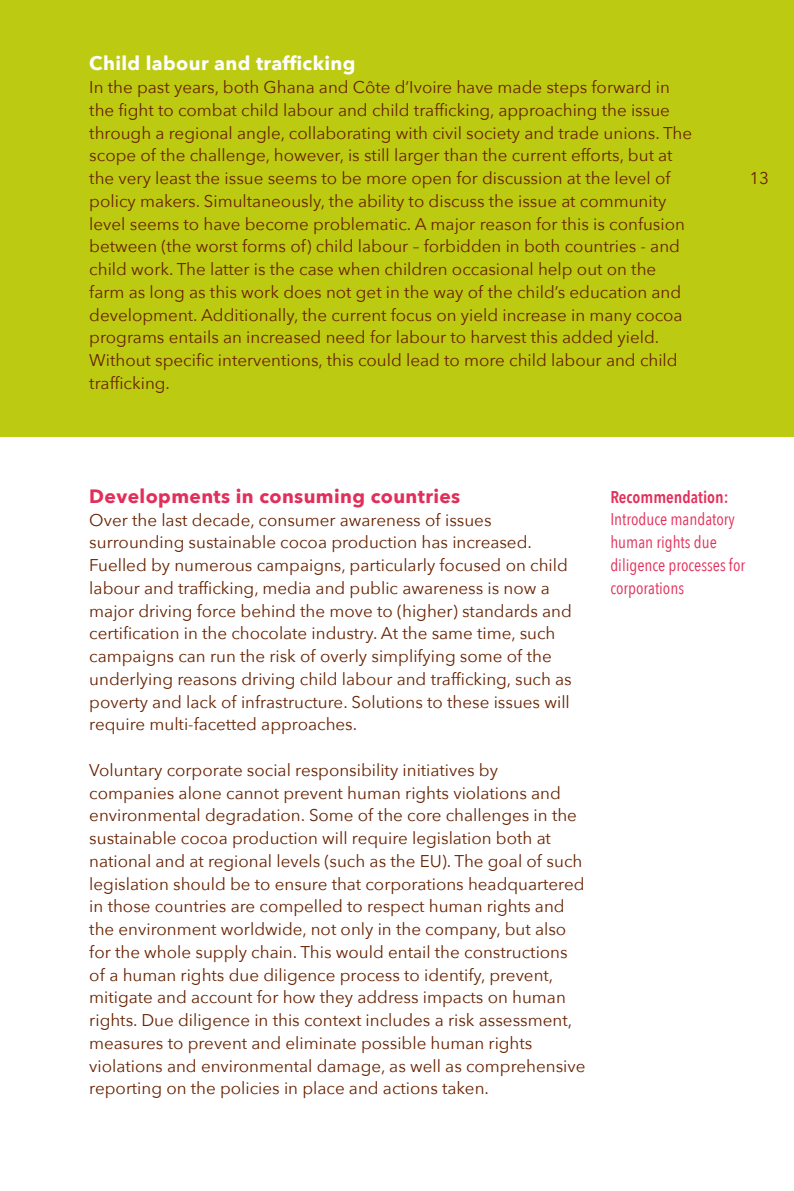
<style>
.page{position:relative;width:794px;height:1191px;background:#fff}
.page>*{position:absolute;margin:0;border:0;box-sizing:border-box;transform-origin:0 0}
.t1{font:700 19.25px "Avenir Next";letter-spacing:.02em;color:#e22f5a}
.t2{font:700 19.25px "Avenir Next";letter-spacing:.02em;color:#fff}
.t3{font:16.97px/22.8px "Avenir Next";color:#682200}
.t4{font:16.97px/22.8px "Avenir Next Condensed";color:#e22f5a}
.t5{font:600 16.97px "Avenir Next Condensed";color:#e22f5a}
</style>
<div class="page">
<div style="left:1px;top:0;width:793px;height:437px;background:#bdca12"></div>
<p class="t2" style="left:89px;top:47px;width:268px">Child labour and trafficking</p>
<p class="t3" style="left:89px;top:75px;width:604px">In the past years, both Ghana and Côte d’Ivoire have made steps forward in the fight to combat child labour and child trafficking, approaching the issue through a regional angle, collaborating with civil society and trade unions. The scope of the challenge, however, is still larger than the current efforts, but at the very least the issue seems to be more open for discussion at the level of policy makers. Simultaneously, the ability to discuss the issue at community level seems to have become problematic. A major reason for this is confusion between (the worst forms of) child labour – forbidden in both countries - and child work. The latter is the case when children occasional help out on the farm as long as this work does not get in the way of the child’s education and development. Additionally, the current focus on yield increase in many cocoa programs entails an increased need for labour to harvest this added yield.<br>Without specific interventions, this could lead to more child labour and child trafficking.</p>
<p class="t3" style="left:749px;top:166px;width:21px">13</p>
<p class="t1" style="left:89px;top:479px;width:372px">Developments in consuming countries</p>
<p class="t3" style="left:89px;top:507px;width:484px">Over the last decade, consumer awareness of issues surrounding sustainable cocoa production has increased.<br>Fuelled by numerous campaigns, particularly focused on child labour and trafficking, media and public awareness is now a major driving force behind the move to (higher) standards and certification in the chocolate industry. At the same time, such campaigns can run the risk of overly simplifying some of the underlying reasons driving child labour and trafficking, such as poverty and lack of infrastructure. Solutions to these issues will require multi-facetted approaches.</p>
<p class="t3" style="left:89px;top:758px;width:498px">Voluntary corporate social responsibility initiatives by companies alone cannot prevent human rights violations and environmental degradation. Some of the core challenges in the sustainable cocoa production will require legislation both at national and at regional levels (such as the EU). The goal of such legislation should be to ensure that corporations headquartered in those countries are compelled to respect human rights and the environment worldwide, not only in the company, but also for the whole supply chain. This would entail the constructions of a human rights due diligence process to identify, prevent, mitigate and account for how they address impacts on human rights. Due diligence in this context includes a risk assessment, measures to prevent and eliminate possible human rights violations and environmental damage, as well as comprehensive reporting on the policies in place and actions taken.</p>
<p class="t5" style="left:610px;top:482px;width:120px">Recommendation:</p>
<p class="t4" style="left:610px;top:507px;width:136px">Introduce mandatory human rights due diligence processes for corporations</p>
</div>
